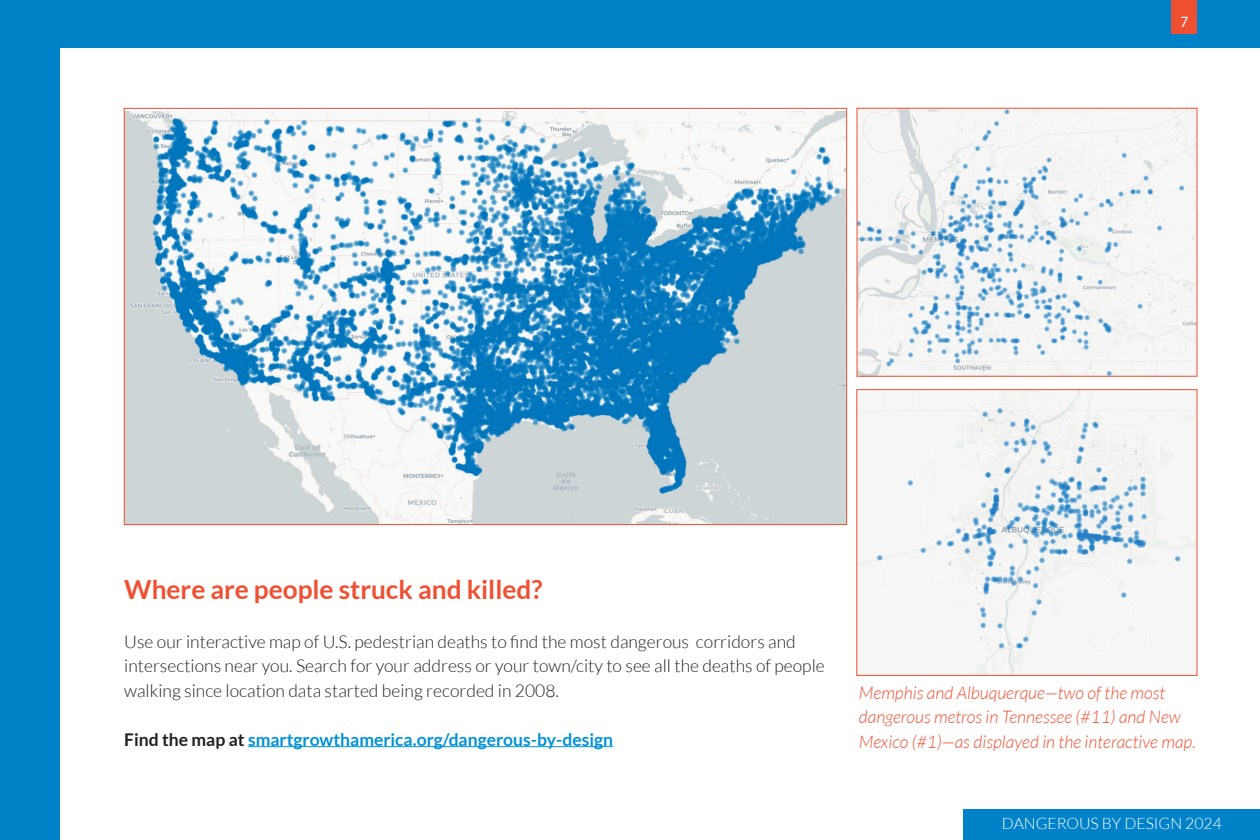
<style>
.page{position:relative;width:1260px;height:840px;background:#fff}
.page>*{position:absolute;margin:0;border:0;box-sizing:border-box;transform-origin:0 0}
.t1{font:700 26.25px "Lato";color:#ef5032}
.Body_Text{font:300 17.5px/24.5px "Lato";color:#231f20}
.Body_Text-2{font:italic 300 17.5px/24.5px "Lato";color:#ef5032}
.Body_Text-3{font:700 17.5px "Lato";color:#0092d6}
.t2{font:300 15.75px "Lato";color:#fff}
.t3{font:15.75px "Myriad Pro";color:#fff}
.s1{color:#231f20}
</style>
<div class="page">
<div style="left:0;top:0;width:1260px;height:47px;background:#0082c8"></div>
<div style="left:0;top:0;width:60px;height:840px;background:#0082c8"></div>
<div style="left:1172px;top:0;width:25px;height:34px;background:#ef5032"></div>
<div style="left:964px;top:810px;width:296px;height:30px;background:#0082c8"></div>
<img style="left:858px;top:391px;width:337px;height:283px">
<div style="left:856px;top:389px;width:341px;height:287px;border:1px solid #ef5032"></div>
<img style="left:859px;top:110px;width:336px;height:265px">
<div style="left:857px;top:108px;width:340px;height:269px;border:1px solid #ef5032"></div>
<img style="left:126px;top:112px;width:719px;height:411px">
<hr style="left:248px;top:746px;width:365px;height:1px;background:#0092d6">
<p class="t3" style="left:1180px;top:12px;width:10px">7</p>
<h2 class="t1" style="left:124px;top:574px;width:420px">Where are people struck and killed?</h2>
<p class="Body_Text" style="left:124px;top:629px;width:702px">Use our interactive map of U.S. pedestrian deaths to find the most dangerous corridors and intersections near you. Search for your address or your town/city to see all the deaths of people walking since location data started being recorded in 2008.</p>
<p class="Body_Text-3" style="left:124px;top:729px;width:490px"><span class="s1">Find the map at</span> smartgrowthamerica.org/dangerous-by-design</p>
<p class="Body_Text-2" style="left:859px;top:681px;width:339px">Memphis and Albuquerque—two of the most dangerous metros in Tennessee (#11) and New<br>Mexico (#1)—as displayed in the interactive map.</p>
<p class="t2" style="left:1002px;top:815px;width:221px">DANGEROUS BY DESIGN 2024</p>
</div>
